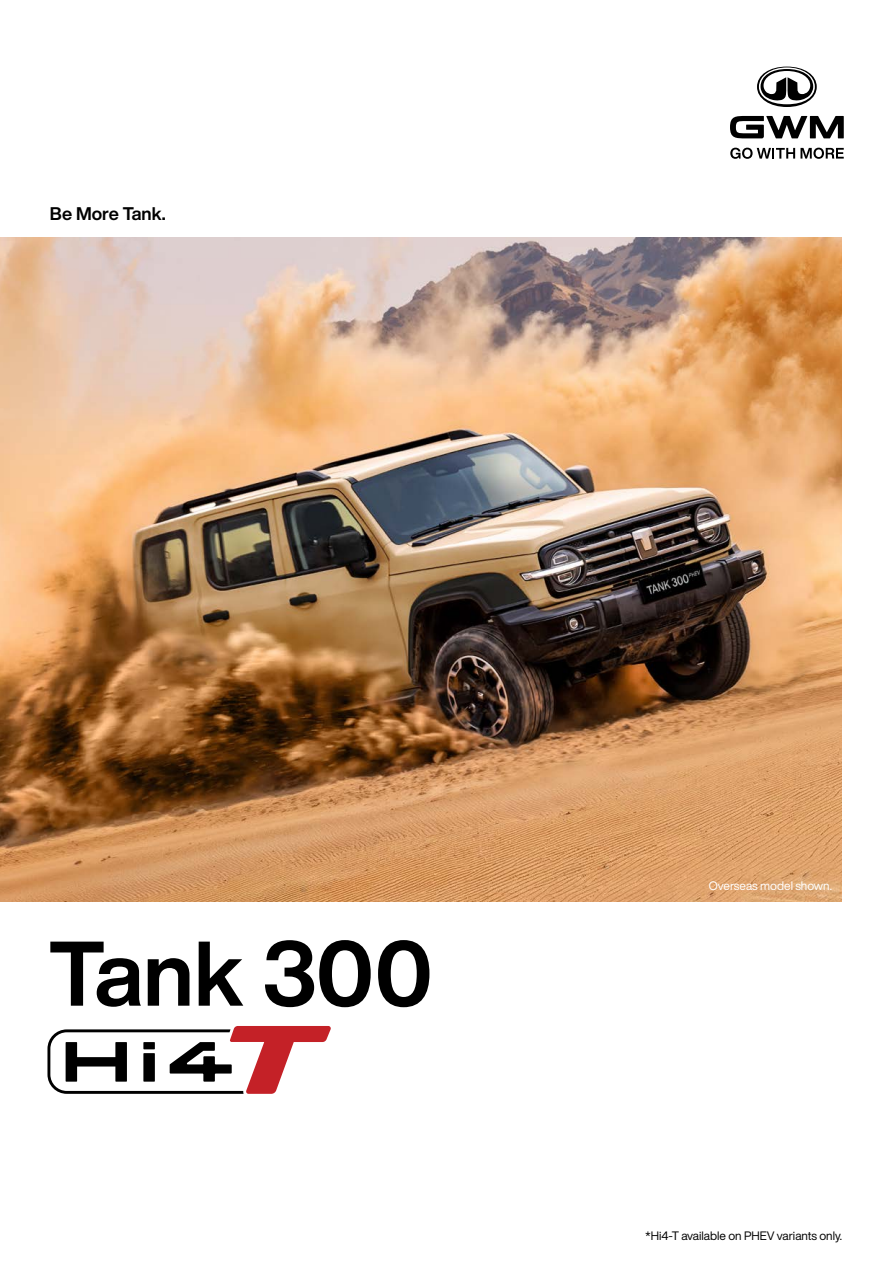
<style>
.page{position:relative;width:893px;height:1263px;background:#fff}
.page>*{position:absolute;margin:0;border:0;box-sizing:border-box;transform-origin:0 0}
.Heading{font:700 90px "Helvetica Now Display";color:#000}
.t1{font:700 18px "Helvetica Now Display";color:#000}
.t2{font:12px "Helvetica Now Display";letter-spacing:-.005em;color:#000}
.t3{font:12px "Helvetica Now Display";color:#fff}
</style>
<div class="page">
<img style="left:0;top:237px;width:842px;height:665px">
<svg style="left:757px;top:67px;width:60px;height:40px"></svg>
<svg style="left:730px;top:116px;width:114px;height:22px"></svg>
<svg style="left:730px;top:148px;width:114px;height:11px"></svg>
<svg style="left:47px;top:1026px;width:284px;height:68px"></svg>
<p class="t1" style="left:50px;top:201px;width:117px">Be More Tank.</p>
<p class="Heading" style="left:49px;top:912px;width:386px">Tank 300</p>
<p class="t3" style="left:709px;top:878px;width:125px">Overseas model shown.</p>
<p class="t2" style="left:645px;top:1227px;width:198px">*Hi4-T available on PHEV variants only.</p>
</div>
